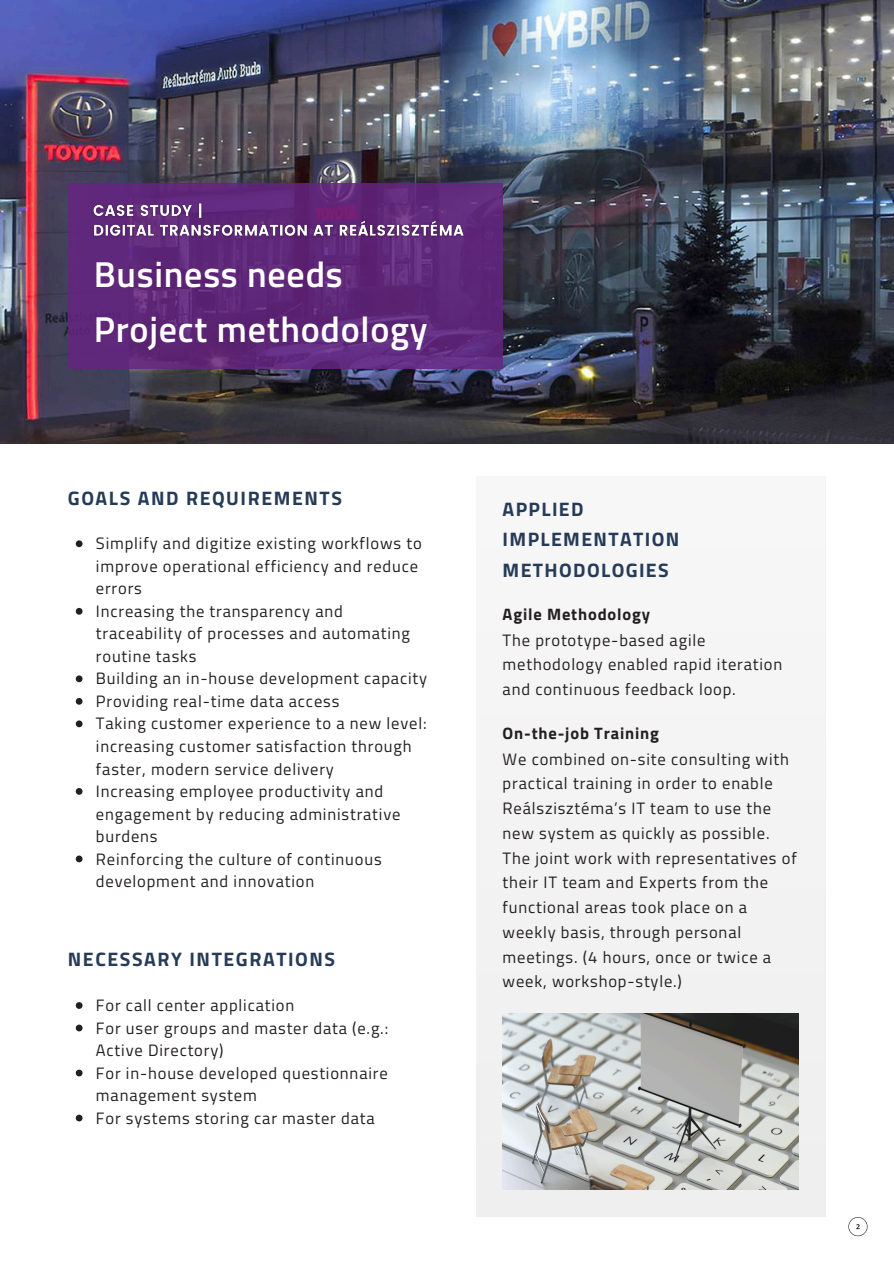
<style>
.page{position:relative;width:894px;height:1264px;background:#fff}
.page>*{position:absolute;margin:0;border:0;box-sizing:border-box;transform-origin:0 0}
.t1{font:600 36px/55.2px "Titillium Web";letter-spacing:.02em;color:#fff}
.t2{font:700 19.5px/30.3px "Titillium Web";letter-spacing:.08em;color:#263b57}
.t3{font:16.5px/22.5px "Titillium Web";letter-spacing:.05em;color:#231f20}
.t4{font:700 16.5px "Titillium Web";letter-spacing:.05em;color:#231f20}
</style>
<div class="page">
<svg style="left:848px;top:1217px;width:19px;height:19px"></svg>
<img style="left:0;top:0;width:893px;height:443px">
<svg style="left:68px;top:184px;width:434px;height:185px;background:#5f2779"></svg>
<div style="left:476px;top:476px;width:349px;height:740px;background:#f4f4f4"></div>
<img style="left:502px;top:1013px;width:296px;height:176px">
<svg style="left:76px;top:540px;width:6px;height:7px"></svg>
<svg style="left:76px;top:608px;width:6px;height:6px"></svg>
<svg style="left:76px;top:675px;width:6px;height:7px"></svg>
<svg style="left:76px;top:698px;width:6px;height:6px"></svg>
<svg style="left:76px;top:720px;width:6px;height:7px"></svg>
<svg style="left:76px;top:788px;width:6px;height:6px"></svg>
<svg style="left:76px;top:855px;width:6px;height:7px"></svg>
<img style="left:89px;top:199px;width:380px;height:44px">
<svg style="left:76px;top:1002px;width:6px;height:6px"></svg>
<svg style="left:76px;top:1024px;width:6px;height:7px"></svg>
<svg style="left:76px;top:1069px;width:6px;height:7px"></svg>
<svg style="left:76px;top:1114px;width:6px;height:7px"></svg>
<p class="t1" style="left:94px;top:246px;width:335px">Business needs<br>Project methodology</p>
<p class="t2" style="left:68px;top:482px;width:275px">GOALS AND REQUIREMENTS</p>
<p class="t3" style="left:96px;top:532px;width:327px">Simplify and digitize existing workflows to improve operational efficiency and reduce errors</p>
<p class="t3" style="left:96px;top:599px;width:315px">Increasing the transparency and traceability of processes and automating routine tasks</p>
<p class="t3" style="left:96px;top:667px;width:332px">Building an in-house development capacity</p>
<h2 class="t3" style="left:96px;top:689px;width:245px">Providing real-time data access</h2>
<p class="t3" style="left:96px;top:712px;width:332px">Taking customer experience to a new level: increasing customer satisfaction through faster, modern service delivery</p>
<p class="t3" style="left:96px;top:779px;width:306px">Increasing employee productivity and engagement by reducing administrative burdens</p>
<p class="t3" style="left:96px;top:847px;width:287px">Reinforcing the culture of continuous development and innovation</p>
<p class="t2" style="left:68px;top:943px;width:269px">NECESSARY INTEGRATIONS</p>
<p class="t3" style="left:96px;top:993px;width:200px">For call center application</p>
<p class="t3" style="left:96px;top:1016px;width:294px">For user groups and master data (e.g.:<br>Active Directory)</p>
<p class="t3" style="left:96px;top:1061px;width:293px">For in-house developed questionnaire management system</p>
<p class="t3" style="left:96px;top:1106px;width:280px">For systems storing car master data</p>
<h2 class="t2" style="left:502px;top:493px;width:178px">APPLIED<br>IMPLEMENTATION<br>METHODOLOGIES</h2>
<h2 class="t4" style="left:502px;top:601px;width:149px">Agile Methodology</h2>
<p class="t3" style="left:502px;top:627px;width:281px;line-height:24.8px">The prototype-based agile methodology enabled rapid iteration and continuous feedback loop.</p>
<p class="t4" style="left:502px;top:720px;width:158px">On-the-job Training</p>
<p class="t3" style="left:502px;top:746px;width:288px;line-height:24.8px">We combined on-site consulting with practical training in order to enable Reálszisztéma’s IT team to use the new system as quickly as possible.</p>
<p class="t3" style="left:502px;top:845px;width:295px;line-height:24.8px">The joint work with representatives of their IT team and Experts from the functional areas took place on a weekly basis, through personal meetings. (4 hours, once or twice a week, workshop-style.)</p>
</div>
